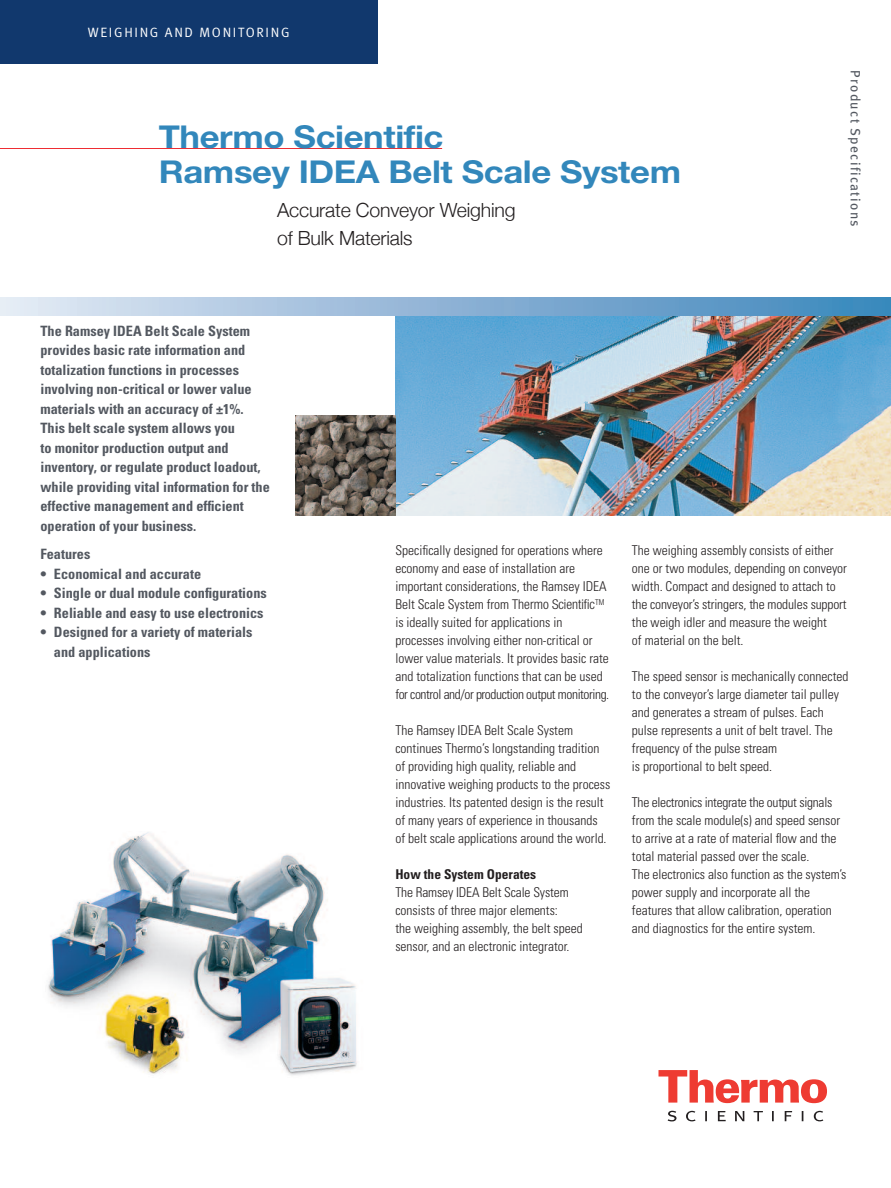
<style>
.page{position:relative;width:891px;height:1188px;background:#fff}
.page>*{position:absolute;margin:0;border:0;box-sizing:border-box;transform-origin:0 0}
.t1{font:700 31.5px/34.5px "Helvetica Neue";letter-spacing:-.01em;color:#3287bb;scale:1.1 1}
.t2{font:300 19.5px/28.5px "Helvetica Neue";letter-spacing:-.01em;color:#231f20}
.t3{font:700 condensed 14.25px/19.5px "Univers";color:#535860}
.t4{font:300 condensed 13.5px/18px "Univers";color:#231f20}
.t5{font:13.5px "Meta Normal LF";letter-spacing:.125em;color:#fff}
.t6{font:13.5px "Meta";letter-spacing:.1em;color:#535860}
.t7{font:700 condensed 13.5px "Univers";color:#231f20}
.s1{font-family:"Helvetica Neue"}
</style>
<div class="page">
<img style="left:48px;top:832px;width:309px;height:244px">
<img style="left:395px;top:315px;width:496px;height:201px">
<div style="left:0;top:0;width:377px;height:64px;background:#11386d"></div>
<hr style="left:0;top:148px;width:442px;height:1px;background:#ee2d33">
<div style="left:0;top:297px;width:891px;height:18px;background:linear-gradient(to right,#e5e8f4,#3a84ba)"></div>
<svg style="left:659px;top:1070px;width:168px;height:33px"></svg>
<svg style="left:668px;top:1111px;width:155px;height:10px"></svg>
<img style="left:295px;top:415px;width:100px;height:101px">
<p class="t5" style="left:88px;top:28px;width:203px">WEIGHING AND MONITORING</p>
<h1 class="t1" style="left:159px;top:122px;width:476px">Thermo Scientific<br>Ramsey IDEA Belt Scale System</h1>
<h2 class="t2" style="left:277px;top:195px;width:240px">Accurate Conveyor Weighing of Bulk Materials</h2>
<p class="t6" style="left:860px;top:70px;width:158px;rotate:90deg">Product Specifications</p>
<p class="t3" style="left:40px;top:322px;width:231px">The Ramsey IDEA Belt Scale System provides basic rate information and totalization functions in processes involving non-critical or lower value materials with an accuracy of ±1%.<br>This belt scale system allows you<br>to monitor production output and inventory, or regulate product loadout, while providing vital information for the effective management and efficient operation of your business.</p>
<p class="t3" style="left:40px;top:546px;width:51px">Features</p>
<p class="t3" style="left:40px;top:565px;width:162px">• Economical and accurate</p>
<p class="t3" style="left:40px;top:585px;width:228px">• Single or dual module configurations</p>
<p class="t3" style="left:40px;top:604px;width:225px">• Reliable and easy to use electronics</p>
<p class="t3" style="left:54px;top:624px;width:200px;text-indent:-14px">• Designed for a variety of materials and applications</p>
<p class="t4" style="left:395px;top:542px;width:215px">Specifically designed for operations where economy and ease of installation are important considerations, the Ramsey IDEA Belt Scale System from <span class="s1">Thermo Scientific</span><sup>TM </sup>is ideally suited for applications in processes involving either non-critical or lower value materials. It provides basic rate and totalization functions that can be used for control and/or production output monitoring.</p>
<p class="t4" style="left:395px;top:722px;width:217px">The Ramsey IDEA Belt Scale System continues Thermo’s longstanding tradition of providing high quality, reliable and innovative weighing products to the process industries. Its patented design is the result of many years of experience in thousands of belt scale applications around the world.</p>
<p class="t7" style="left:395px;top:869px;width:142px">How the System Operates</p>
<p class="t4" style="left:395px;top:884px;width:189px">The Ramsey IDEA Belt Scale System consists of three major elements:<br>the weighing assembly, the belt speed sensor, and an electronic integrator.</p>
<p class="t4" style="left:632px;top:542px;width:217px">The weighing assembly consists of either one or two modules, depending on conveyor width. Compact and designed to attach to the conveyor’s stringers, the modules support the weigh idler and measure the weight<br>of material on the belt.</p>
<p class="t4" style="left:632px;top:668px;width:218px">The speed sensor is mechanically connected to the conveyor’s large diameter tail pulley and generates a stream of pulses. Each pulse represents a unit of belt travel. The frequency of the pulse stream<br>is proportional to belt speed.</p>
<p class="t4" style="left:632px;top:794px;width:216px">The electronics integrate the output signals from the scale module(s) and speed sensor to arrive at a rate of material flow and the total material passed over the scale.<br>The electronics also function as the system’s power supply and incorporate all the features that allow calibration, operation and diagnostics for the entire system.</p>
</div>
